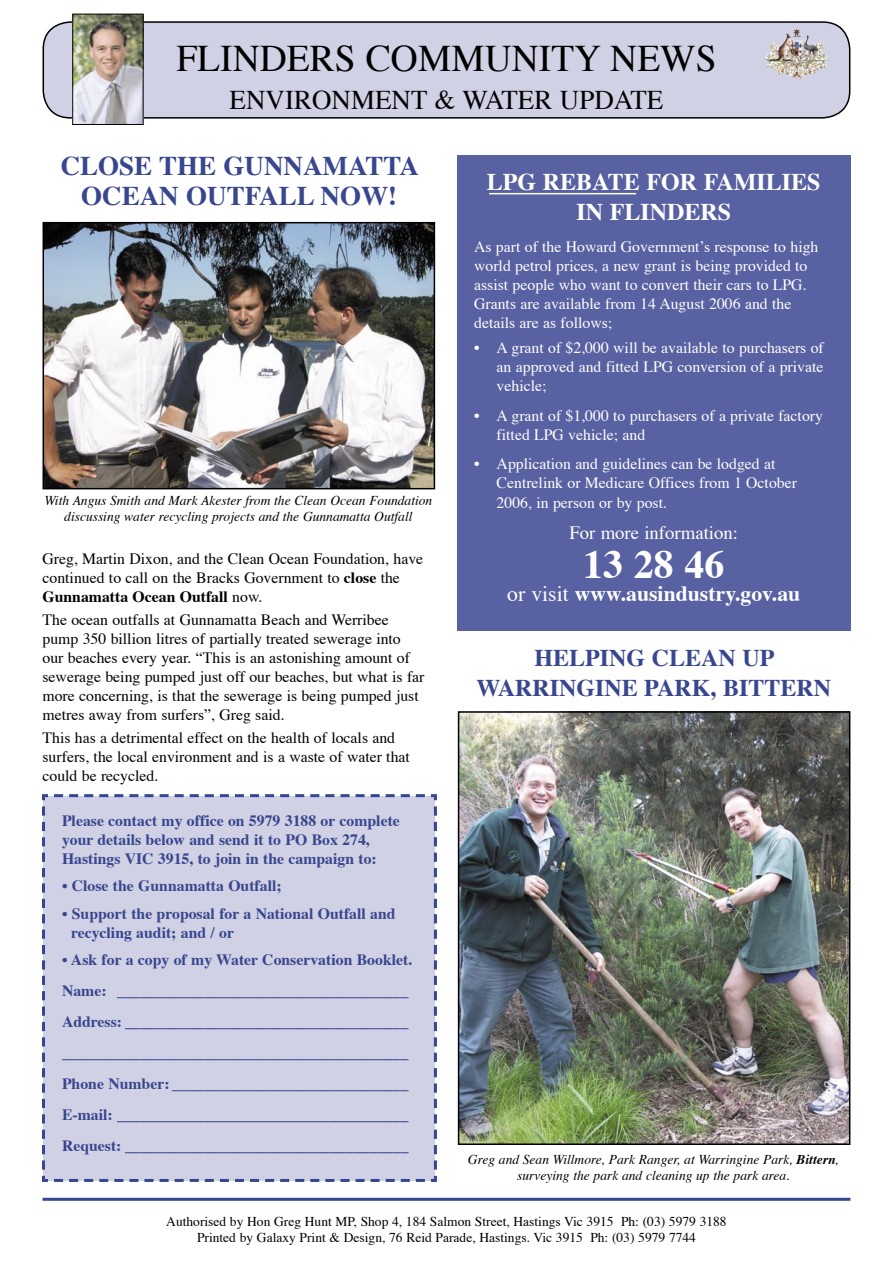
<style>
.page{position:relative;width:893px;height:1263px;background:#fff}
.page>*{position:absolute;margin:0;border:0;box-sizing:border-box;transform-origin:0 0}
.Body_Text_left{font:700 39.75px "Times";color:#fff}
.t1{font:37.5px "Times";color:#000}
.Story_Head{font:700 27px/30px "Times";color:#37468e;text-align:center}
.t2{font:27px "Times";color:#000}
.Story_Head_Small{font:700 24px/30px "Times";color:#37468e;text-align:center}
.Story_Head_Small-2{font:700 24px/30px "Times";color:#fff;text-align:center}
.Body_Text_left-2{font:700 21.75px "Times";color:#fff}
.Body_Text_left-3{font:18.75px "Times";color:#fff}
.Body_Text{font:700 15.75px/19px "Times";color:#37468e}
.Body_Text_left-4{font:15.75px/19px "Times";color:#000}
.Body_Indent{font:15.75px/19px "Times";color:#fff}
.Body_Text_left-5{font:15.75px/19px "Times";color:#fff}
.t3{font:italic 13.5px/16.2px "Times";color:#000;text-align:center}
.t4{font:13.5px "Times";color:#000}
.s1{font-weight:700}
.s2{font-weight:400}
</style>
<div class="page">
<div style="left:42px;top:21px;width:809px;height:97px;background:#d1d1e5"></div>
<img style="left:780px;top:58px;width:49px;height:21px">
<img style="left:74px;top:16px;width:68px;height:107px">
<div style="left:72px;top:14px;width:72px;height:111px;border:1px solid #000"></div>
<img style="left:46px;top:225px;width:386px;height:261px">
<div style="left:43px;top:222px;width:392px;height:267px;border:2px solid #000"></div>
<div style="left:457px;top:155px;width:393px;height:476px;background:#5861a1"></div>
<div style="left:42px;top:794px;width:395px;height:388px;background:#d1d1e5"></div>
<hr style="left:489px;top:193px;width:147px;height:1px;background:#fff">
<img style="left:461px;top:714px;width:386px;height:428px">
<div style="left:458px;top:711px;width:392px;height:434px;border:2px solid #000"></div>
<hr style="left:43px;top:1198px;width:807px;height:3px;background:#37468e">
<p class="t1" style="left:176px;top:35px;width:542px">FLINDERS COMMUNITY NEWS</p>
<p class="t2" style="left:230px;top:82px;width:435px">ENVIRONMENT &amp; WATER UPDATE</p>
<p class="Story_Head" style="left:61px;top:152px;width:360px">CLOSE THE GUNNAMATTA<br>OCEAN OUTFALL NOW!</p>
<p class="t3" style="left:44px;top:493px;width:389px">With Angus Smith and Mark Akester from the Clean Ocean Foundation discussing water recycling projects and the Gunnamatta Outfall</p>
<p class="Body_Text_left-4" style="left:43px;top:550px;width:382px">Greg, Martin Dixon, and the Clean Ocean Foundation, have continued to call on the Bracks Government to <span class="s1">close</span> the<br><span class="s1">Gunnamatta Ocean Outfall</span> now.</p>
<p class="Body_Text_left-4" style="left:43px;top:611px;width:383px">The ocean outfalls at Gunnamatta Beach and Werribee pump 350 billion litres of partially treated sewerage into our beaches every year. “This is an astonishing amount of sewerage being pumped just off our beaches, but what is far more concerning, is that the sewerage is being pumped just metres away from surfers”, Greg said.</p>
<p class="Body_Text_left-4" style="left:43px;top:729px;width:369px">This has a detrimental effect on the health of locals and surfers, the local environment and is a waste of water that could be recycled.</p>
<p class="Body_Text" style="left:62px;top:812px;width:339px">Please contact my office on 5979 3188 or complete your details below and send it to PO Box 274,<br>Hastings VIC 3915, to join in the campaign to:</p>
<p class="Body_Text" style="left:62px;top:877px;width:221px">• Close the Gunnamatta Outfall;</p>
<p class="Body_Text" style="left:71px;top:905px;width:326px;text-indent:-9px">• Support the proposal for a National Outfall and recycling audit; and / or</p>
<p class="Body_Text" style="left:62px;top:951px;width:352px">• Ask for a copy of my Water Conservation Booklet.</p>
<p class="Body_Text" style="left:62px;top:982px;width:348px">Name: _____________________________________</p>
<p class="Body_Text" style="left:62px;top:1007px;width:348px;line-height:31px;text-align:justify">Address: ____________________________________ ____________________________________________ Phone Number: ______________________________</p>
<p class="Body_Text" style="left:62px;top:1106px;width:348px">E-mail: _____________________________________</p>
<p class="Body_Text" style="left:62px;top:1137px;width:348px">Request: ____________________________________</p>
<p class="Story_Head_Small-2" style="left:487px;top:168px;width:335px">LPG REBATE FOR FAMILIES<br>IN FLINDERS</p>
<p class="Body_Text_left-5" style="left:474px;top:238px;width:346px">As part of the Howard Government’s response to high world petrol prices, a new grant is being provided to assist people who want to convert their cars to LPG.<br>Grants are available from 14 August 2006 and the details are as follows;</p>
<p class="Body_Indent" style="left:497px;top:339px;width:329px;text-align:justify;text-indent:-22px">• A grant of $2,000 will be available to purchasers of an approved and fitted LPG conversion of a private vehicle;</p>
<p class="Body_Indent" style="left:497px;top:407px;width:328px;text-indent:-22px">• A grant of $1,000 to purchasers of a private factory fitted LPG vehicle; and</p>
<p class="Body_Indent" style="left:497px;top:455px;width:302px;line-height:19.5px;text-indent:-22px">• Application and guidelines can be lodged at<br>Centrelink or Medicare Offices from 1 October<br>2006, in person or by post.</p>
<p class="Body_Text_left-3" style="left:569px;top:521px;width:170px">For more information:</p>
<p class="Body_Text_left" style="left:583px;top:538px;width:143px">13 28 46</p>
<p class="Body_Text_left-2" style="left:507px;top:579px;width:295px"><span class="s2">or visit</span> www.ausindustry.gov.au</p>
<p class="Story_Head_Small" style="left:476px;top:643px;width:356px">HELPING CLEAN UP<br>WARRINGINE PARK, BITTERN</p>
<p class="t3" style="left:468px;top:1152px;width:372px">Greg and Sean Willmore, Park Ranger, at Warringine Park, <span class="s1">Bittern</span>, surveying the park and cleaning up the park area.</p>
<p class="t4" style="left:166px;top:1212px;width:562px">Authorised by Hon Greg Hunt MP, Shop 4, 184 Salmon Street, Hastings Vic 3915 Ph: (03) 5979 3188</p>
<p class="t4" style="left:197px;top:1229px;width:500px">Printed by Galaxy Print &amp; Design, 76 Reid Parade, Hastings. Vic 3915 Ph: (03) 5979 7744</p>
</div>
